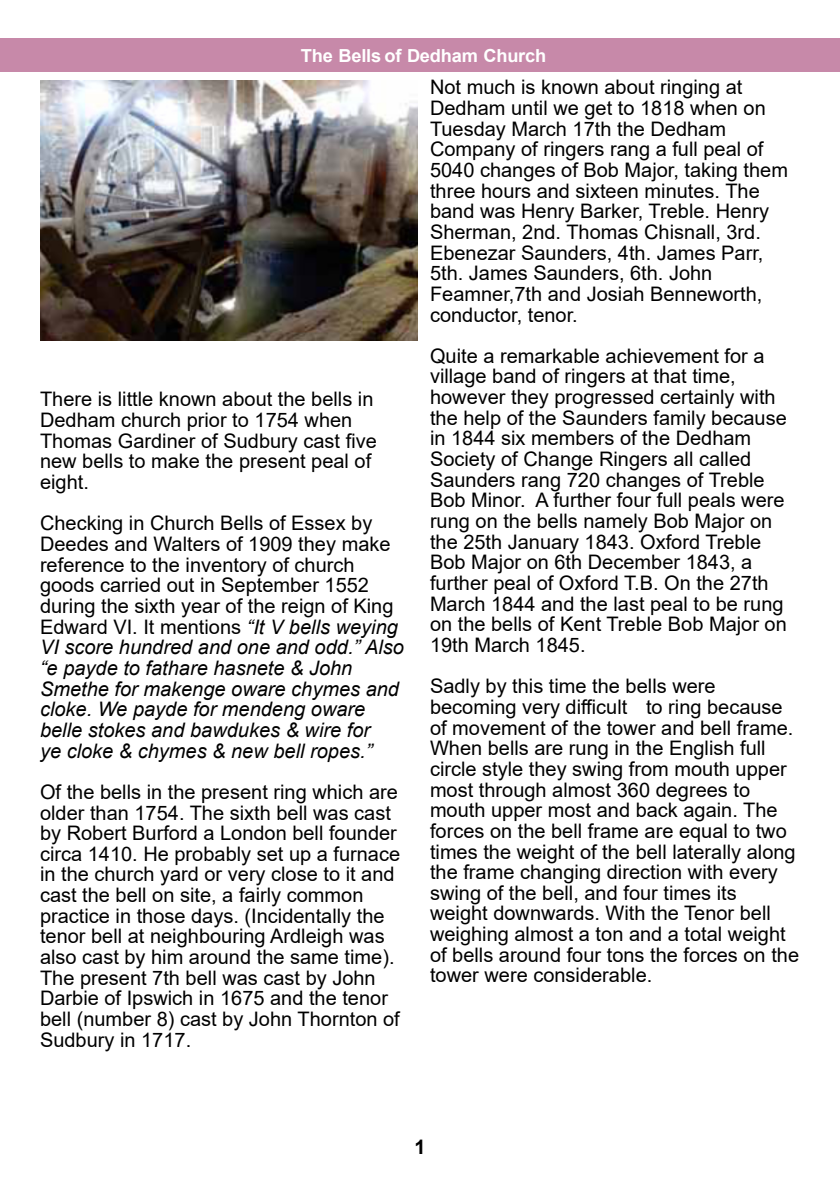
<style>
.page{position:relative;width:840px;height:1190px;background:#fff}
.page>*{position:absolute;margin:0;border:0;box-sizing:border-box;transform-origin:0 0}
.t1{font:20px/20.6px "Arial";color:#000}
.t2{font:italic 20px/20.6px "Arial";color:#000}
.t3{font:700 20px "Arial";color:#000}
.t4{font:700 18px "Arial";letter-spacing:-.01em;color:#fff}
.s1{font-style:normal}
</style>
<div class="page">
<div style="left:0;top:38px;width:840px;height:34px;background:#c789a9"></div>
<img style="left:40px;top:80px;width:377px;height:260px">
<p class="t4" style="left:301px;top:49px;width:247px">The Bells of Dedham Church</p>
<p class="t1" style="left:40px;top:391px;width:338px">There is little known about the bells in<br>Dedham church prior to 1754 when<br>Thomas Gardiner of Sudbury cast five new bells to make the present peal of eight.</p>
<p class="t2" style="left:40px;top:515px;width:365px"><span class="s1">Checking in Church Bells of Essex by Deedes and Walters of 1909 they make reference to the inventory of church goods carried out in September 1552 during the sixth year of the reign of King Edward VI. It mentions</span> “It V bells weying VI score hundred and one and odd.” Also “e payde to fathare hasnete &amp; John Smethe for makenge oware chymes and cloke. We payde for mendeng oware belle stokes and bawdukes &amp; wire for<br>ye cloke &amp; chymes &amp; new bell ropes.”</p>
<p class="t1" style="left:40px;top:783px;width:362px">Of the bells in the present ring which are older than 1754. The sixth bell was cast by Robert Burford a London bell founder circa 1410. He probably set up a furnace in the church yard or very close to it and cast the bell on site, a fairly common practice in those days. (Incidentally the tenor bell at neighbouring Ardleigh was also cast by him around the same time).<br>The present 7th bell was cast by John Darbie of Ipswich in 1675 and the tenor bell (number 8) cast by John Thornton of Sudbury in 1717.</p>
<p class="t1" style="left:430px;top:79px;width:360px">Not much is known about ringing at Dedham until we get to 1818 when on Tuesday March 17th the Dedham Company of ringers rang a full peal of 5040 changes of Bob Major, taking them three hours and sixteen minutes. The band was Henry Barker, Treble. Henry Sherman, 2nd. Thomas Chisnall, 3rd.<br>Ebenezar Saunders, 4th. James Parr, 5th. James Saunders, 6th. John Feamner,7th and Josiah Benneworth, conductor, tenor.</p>
<p class="t1" style="left:430px;top:347px;width:358px">Quite a remarkable achievement for a village band of ringers at that time, however they progressed certainly with the help of the Saunders family because in 1844 six members of the Dedham Society of Change Ringers all called Saunders rang 720 changes of Treble Bob Minor. A further four full peals were rung on the bells namely Bob Major on the 25th January 1843. Oxford Treble Bob Major on 6th December 1843, a further peal of Oxford T.B. On the 27th March 1844 and the last peal to be rung on the bells of Kent Treble Bob Major on 19th March 1845.</p>
<p class="t1" style="left:430px;top:678px;width:371px">Sadly by this time the bells were becoming very difficult to ring because of movement of the tower and bell frame.<br>When bells are rung in the English full circle style they swing from mouth upper most through almost 360 degrees to mouth upper most and back again. The forces on the bell frame are equal to two times the weight of the bell laterally along the frame changing direction with every swing of the bell, and four times its weight downwards. With the Tenor bell weighing almost a ton and a total weight of bells around four tons the forces on the tower were considerable.</p>
<p class="t3" style="left:414px;top:1139px;width:13px">1</p>
</div>
